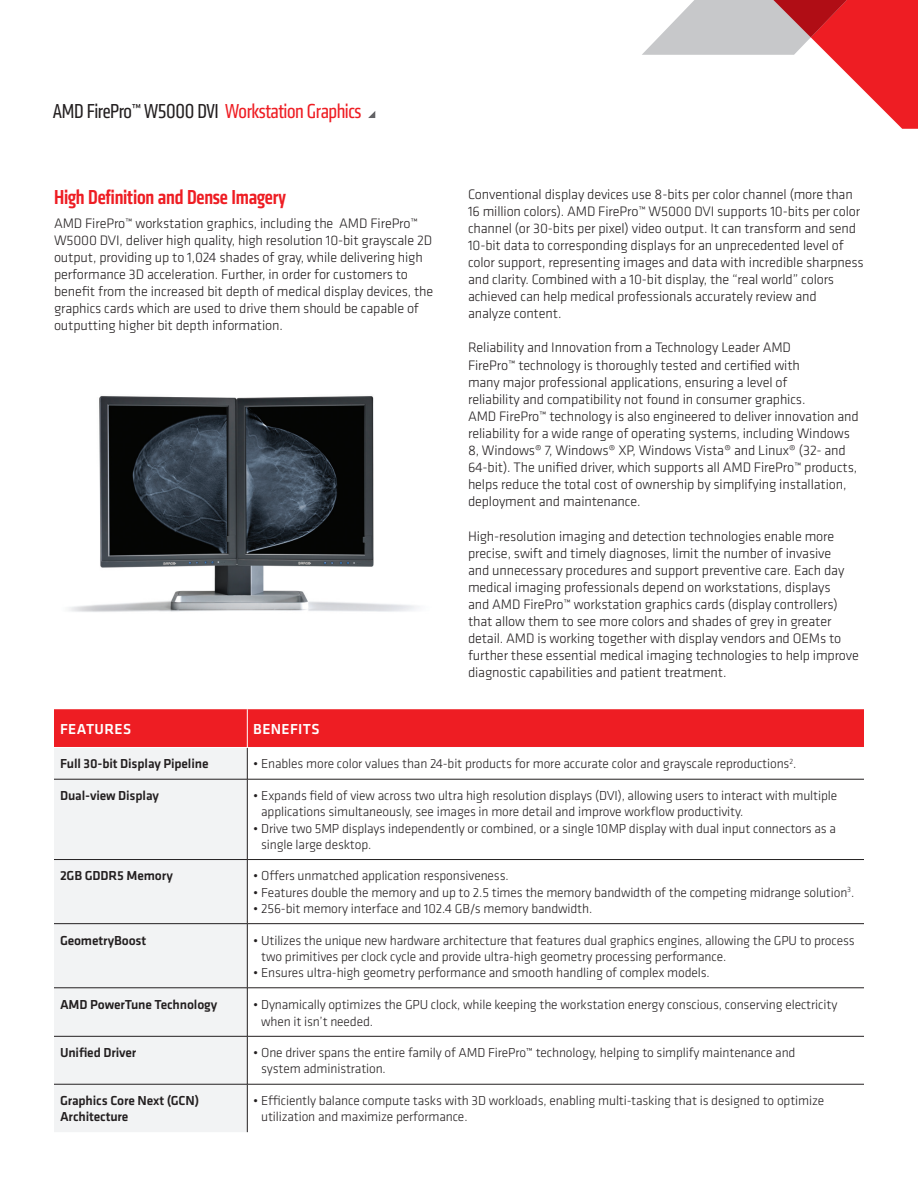
<style>
.page{position:relative;width:918px;height:1188px;background:#fff}
.page>*{position:absolute;margin:0;border:0;box-sizing:border-box;transform-origin:0 0}
.Page_Header{font:condensed 21px "Klavika";letter-spacing:-.02em;color:#231f20}
.Subhead{font:500 condensed 21px "Klavika";letter-spacing:-.01em;color:#ee1d23}
.t1{font:500 15px "Klavika";letter-spacing:.025em;color:#fff}
.t2{font:300 14.25px/17.1px "Klavika";letter-spacing:-.01em;color:#231f20}
.t3{font:300 13.5px/16.2px "Klavika";letter-spacing:-.01em;color:#231f20}
.t4{font:500 13.5px/16.2px "Klavika";letter-spacing:-.01em;color:#231f20}
.s1{color:#ee1d23}
</style>
<div class="page">
<svg style="left:368px;top:111px;width:7px;height:7px"></svg>
<svg style="left:642px;top:0;width:276px;height:129px"></svg>
<div style="left:54px;top:709px;width:810px;height:38px;background:#ee1d23"></div>
<div style="left:54px;top:748px;width:193px;height:384px;background:#f2f3f4"></div>
<hr style="left:247px;top:748px;width:1px;height:31px;background:#231f20">
<hr style="left:54px;top:779px;width:193px;height:1px;background:#231f20">
<hr style="left:247px;top:779px;width:617px;height:1px;background:#231f20">
<hr style="left:247px;top:779px;width:1px;height:80px;background:#231f20">
<hr style="left:54px;top:859px;width:193px;height:1px;background:#231f20">
<hr style="left:247px;top:859px;width:617px;height:1px;background:#231f20">
<hr style="left:247px;top:860px;width:1px;height:63px;background:#231f20">
<hr style="left:54px;top:923px;width:193px;height:1px;background:#231f20">
<hr style="left:247px;top:923px;width:617px;height:1px;background:#231f20">
<hr style="left:247px;top:924px;width:1px;height:64px;background:#231f20">
<hr style="left:54px;top:988px;width:193px;height:1px;background:#231f20">
<hr style="left:247px;top:988px;width:617px;height:1px;background:#231f20">
<hr style="left:247px;top:988px;width:1px;height:48px;background:#231f20">
<hr style="left:54px;top:1036px;width:193px;height:1px;background:#231f20">
<hr style="left:247px;top:1036px;width:617px;height:1px;background:#231f20">
<hr style="left:247px;top:1036px;width:1px;height:48px;background:#231f20">
<hr style="left:54px;top:1084px;width:193px;height:1px;background:#231f20">
<hr style="left:247px;top:1084px;width:617px;height:1px;background:#231f20">
<hr style="left:247px;top:1084px;width:1px;height:48px;background:#231f20">
<hr style="left:247px;top:709px;width:1px;height:38px;background:#fff">
<img style="left:69px;top:396px;width:350px;height:216px">
<p class="Page_Header" style="left:53px;top:99px;width:310px">AMD FirePro™ W5000 DVI <span class="s1">Workstation Graphics</span></p>
<p class="Subhead" style="left:54px;top:183px;width:234px">High Definition and Dense Imagery</p>
<p class="t2" style="left:54px;top:214px;width:381px">AMD FirePro™ workstation graphics, including the AMD FirePro™ W5000 DVI, deliver high quality, high resolution 10-bit grayscale 2D output, providing up to 1,024 shades of gray, while delivering high performance 3D acceleration. Further, in order for customers to benefit from the increased bit depth of medical display devices, the graphics cards which are used to drive them should be capable of outputting higher bit depth information.</p>
<p class="t2" style="left:468px;top:185px;width:397px">Conventional display devices use 8-bits per color channel (more than 16 million colors). AMD FirePro™ W5000 DVI supports 10-bits per color channel (or 30-bits per pixel) video output. It can transform and send 10-bit data to corresponding displays for an unprecedented level of color support, representing images and data with incredible sharpness and clarity. Combined with a 10-bit display, the “real world” colors achieved can help medical professionals accurately review and<br>analyze content.</p>
<p class="t2" style="left:468px;top:339px;width:392px">Reliability and Innovation from a Technology Leader AMD<br>FirePro™ technology is thoroughly tested and certified with<br>many major professional applications, ensuring a level of<br>reliability and compatibility not found in consumer graphics.<br>AMD FirePro™ technology is also engineered to deliver innovation and reliability for a wide range of operating systems, including Windows 8, Windows® 7, Windows® XP, Windows Vista® and Linux® (32- and 64-bit). The unified driver, which supports all AMD FirePro™ products, helps reduce the total cost of ownership by simplifying installation, deployment and maintenance.</p>
<p class="t2" style="left:468px;top:527px;width:392px">High-resolution imaging and detection technologies enable more precise, swift and timely diagnoses, limit the number of invasive<br>and unnecessary procedures and support preventive care. Each day medical imaging professionals depend on workstations, displays<br>and AMD FirePro™ workstation graphics cards (display controllers) that allow them to see more colors and shades of grey in greater detail. AMD is working together with display vendors and OEMs to further these essential medical imaging technologies to help improve diagnostic capabilities and patient treatment.</p>
<p class="t1" style="left:60px;top:719px;width:73px">FEATURES</p>
<p class="t1" style="left:253px;top:719px;width:68px">BENEFITS</p>
<p class="t4" style="left:60px;top:755px;width:150px">Full 30-bit Display Pipeline</p>
<p class="t3" style="left:253px;top:756px;width:545px">• Enables more color values than 24-bit products for more accurate color and grayscale reproductions<sup>2</sup>.</p>
<p class="t4" style="left:60px;top:787px;width:100px">Dual-view Display</p>
<p class="t3" style="left:261px;top:787px;width:578px;text-indent:-8px">• Expands field of view across two ultra high resolution displays (DVI), allowing users to interact with multiple applications simultaneously, see images in more detail and improve workflow productivity.</p>
<p class="t3" style="left:261px;top:820px;width:576px;text-indent:-8px">• Drive two 5MP displays independently or combined, or a single 10MP display with dual input connectors as a single large desktop.</p>
<p class="t4" style="left:60px;top:868px;width:114px">2GB GDDR5 Memory</p>
<p class="t3" style="left:253px;top:868px;width:257px">• Offers unmatched application responsiveness.</p>
<p class="t3" style="left:253px;top:884px;width:602px">• Features double the memory and up to 2.5 times the memory bandwidth of the competing midrange solution<sup>3</sup>.</p>
<p class="t3" style="left:253px;top:900px;width:340px">• 256-bit memory interface and 102.4 GB/s memory bandwidth.</p>
<p class="t4" style="left:60px;top:932px;width:88px">GeometryBoost</p>
<p class="t3" style="left:261px;top:932px;width:595px;text-indent:-8px">• Utilizes the unique new hardware architecture that features dual graphics engines, allowing the GPU to process two primitives per clock cycle and provide ultra-high geometry processing performance.</p>
<p class="t3" style="left:253px;top:964px;width:458px">• Ensures ultra-high geometry performance and smooth handling of complex models.</p>
<p class="t4" style="left:60px;top:996px;width:159px">AMD PowerTune Technology</p>
<p class="t3" style="left:261px;top:996px;width:578px;line-height:16.8px;text-indent:-8px">• Dynamically optimizes the GPU clock, while keeping the workstation energy conscious, conserving electricity when it isn’t needed.</p>
<p class="t4" style="left:60px;top:1044px;width:78px">Unified Driver</p>
<p class="t3" style="left:261px;top:1045px;width:536px;text-indent:-8px">• One driver spans the entire family of AMD FirePro™ technology, helping to simplify maintenance and system administration.</p>
<p class="t4" style="left:60px;top:1092px;width:141px">Graphics Core Next (GCN)<br>Architecture</p>
<p class="t3" style="left:261px;top:1092px;width:565px;text-indent:-8px">• Efficiently balance compute tasks with 3D workloads, enabling multi-tasking that is designed to optimize utilization and maximize performance.</p>
</div>
